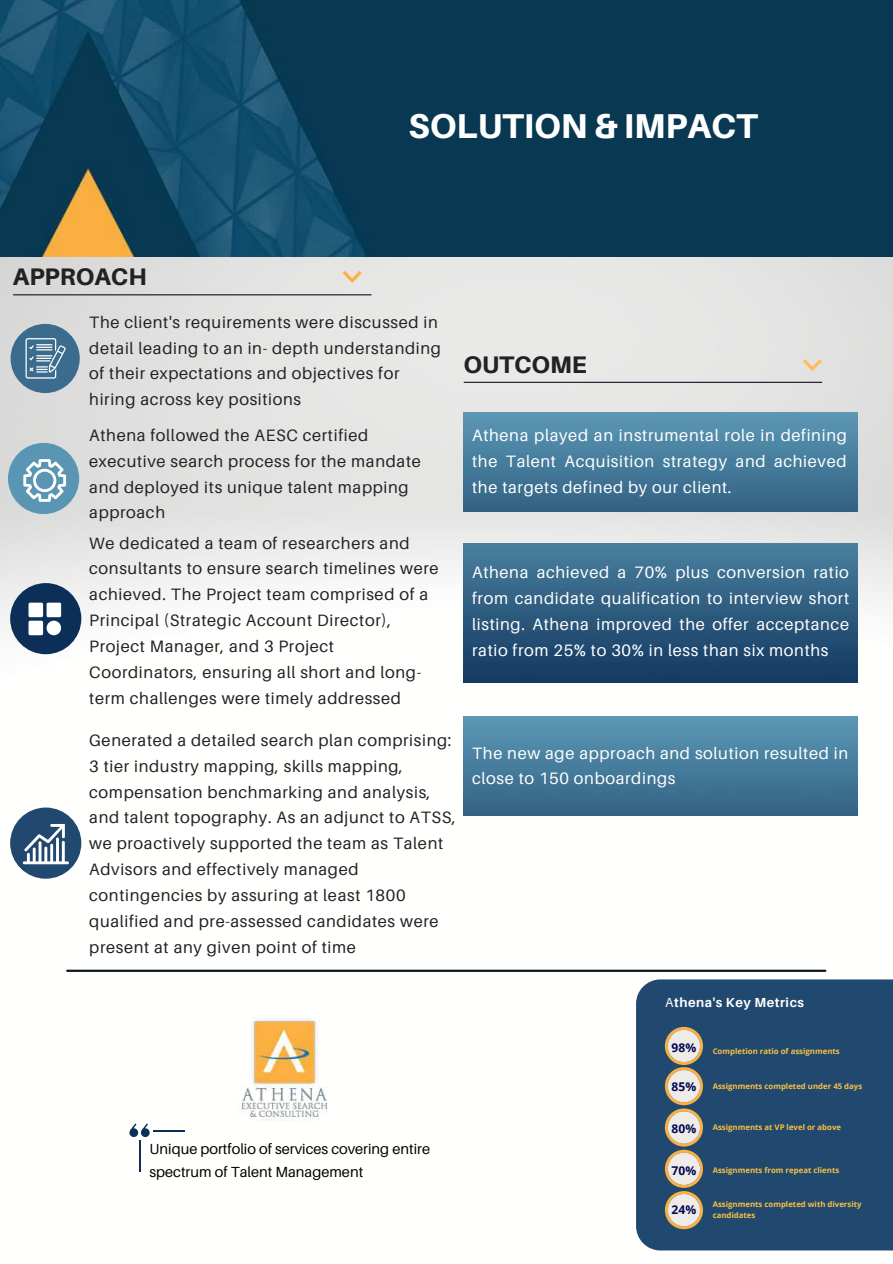
<style>
.page{position:relative;width:893px;height:1264px;background:#fff}
.page>*{position:absolute;margin:0;border:0;box-sizing:border-box;transform-origin:0 0}
.t1{font:800 34.5px "Aileron";color:#fff}
.t2{font:800 24px "Aileron";color:#222}
.t3{font:16.5px/25.8px "Aileron";letter-spacing:.04em;color:#222}
.t4{font:16.5px/25.8px "Aileron";letter-spacing:.04em;color:#fff;text-align:justify}
.t5{font:14.7px/23px "Aileron";color:#000}
.t6{font:700 13.05px "Aileron";letter-spacing:.04em;color:#fff}
.t7{font:700 12.15px "Open Sans";color:#040954}
.t8{font:700 7.8px/10.8px "Open Sans";color:#f9c041}
.s1{font-weight:400}
</style>
<div class="page">
<img style="left:0;top:256px;width:892px;height:995px">
<hr style="left:13px;top:294px;width:358px;height:1px;background:#0b1623">
<div style="left:11px;top:324px;width:69px;height:69px;background:#3b6c8d;border-radius:50%"></div>
<svg style="left:342px;top:271px;width:20px;height:12px"></svg>
<svg style="left:802px;top:359px;width:19px;height:12px"></svg>
<div style="left:8px;top:443px;width:71px;height:71px;background:#5a96b3;border-radius:50%"></div>
<svg style="left:23px;top:459px;width:43px;height:43px"></svg>
<hr style="left:464px;top:382px;width:357px;height:1px;background:#0b1623">
<div style="left:10px;top:583px;width:71px;height:71px;background:#0c2f57;border-radius:50%"></div>
<div style="left:10px;top:807px;width:71px;height:71px;background:#21496f;border-radius:50%"></div>
<svg style="left:23px;top:824px;width:46px;height:40px"></svg>
<div style="left:636px;top:979px;width:256px;height:271px;background:#21496f"></div>
<svg style="left:664px;top:1026px;width:39px;height:203px;background:#aeaa9c"></svg>
<div style="left:667px;top:1070px;width:33px;height:32px;background:#efece7;border-radius:50%"></div>
<hr style="left:67px;top:969px;width:758px;height:2px;background:#0b1623">
<div style="left:141px;top:1128px;width:9px;height:8px;background:#0c2f57;border-radius:50%"></div>
<svg style="left:142px;top:1123px;width:6px;height:7px"></svg>
<div style="left:129px;top:1128px;width:9px;height:8px;background:#0c2f57;border-radius:50%"></div>
<svg style="left:130px;top:1123px;width:6px;height:7px"></svg>
<hr style="left:139px;top:1140px;width:1px;height:31px;background:#0c2f57">
<hr style="left:153px;top:1129px;width:31px;height:2px;background:#0c2f57">
<img style="left:236px;top:1009px;width:97px;height:114px">
<div style="left:29px;top:602px;width:14px;height:15px;background:#fff;border-radius:2px"></div>
<div style="left:47px;top:602px;width:14px;height:15px;background:#fff;border-radius:2px"></div>
<div style="left:29px;top:620px;width:14px;height:15px;background:#fff;border-radius:2px"></div>
<div style="left:47px;top:620px;width:14px;height:15px;background:#fff;border-radius:50%"></div>
<img style="left:463px;top:412px;width:394px;height:99px">
<img style="left:463px;top:543px;width:394px;height:139px">
<img style="left:463px;top:717px;width:394px;height:99px">
<svg style="left:26px;top:338px;width:40px;height:40px"></svg>
<img style="left:0;top:0;width:892px;height:256px">
<h2 class="t2" style="left:13px;top:262px;width:135px">APPROACH</h2>
<h1 class="t1" style="left:408px;top:105px;width:351px">SOLUTION &amp; IMPACT</h1>
<p class="t3" style="left:89px;top:308px;width:353px">The client's requirements were discussed in detail leading to an in- depth understanding of their expectations and objectives for hiring across key positions</p>
<p class="t3" style="left:89px;top:422px;width:333px">Athena followed the AESC certified executive search process for the mandate and deployed its unique talent mapping approach</p>
<p class="t3" style="left:89px;top:529px;width:351px">We dedicated a team of researchers and consultants to ensure search timelines were achieved. The Project team comprised of a Principal (Strategic Account Director), Project Manager, and 3 Project Coordinators, ensuring all short and long&shy;term challenges were timely addressed</p>
<h2 class="t2" style="left:463px;top:350px;width:125px">OUTCOME</h2>
<p class="t4" style="left:472px;top:422px;width:376px">Athena played an instrumental role in defining the Talent Acquisition strategy and achieved the targets defined by our client.</p>
<p class="t4" style="left:472px;top:559px;width:378px">Athena achieved a 70% plus conversion ratio from candidate qualification to interview short listing. Athena improved the offer acceptance ratio from 25% to 30% in less than six months</p>
<p class="t3" style="left:89px;top:726px;width:368px">Generated a detailed search plan comprising:<br>3 tier industry mapping, skills mapping, compensation benchmarking and analysis, and talent topography. As an adjunct to ATSS, we proactively supported the team as Talent Advisors and effectively managed contingencies by assuring at least 1800 qualified and pre-assessed candidates were present at any given point of time</p>
<p class="t4" style="left:472px;top:739px;width:377px">The new age approach and solution resulted in close to 150 onboardings</p>
<p class="t5" style="left:150px;top:1136px;width:282px">Unique portfolio of services covering entire spectrum of Talent Management</p>
<p class="t6" style="left:665px;top:994px;width:140px"><span class="s1">A</span>thena's Key Metrics</p>
<p class="t7" style="left:671px;top:1038px;width:26px">98%</p>
<p class="t7" style="left:671px;top:1077px;width:26px">85%</p>
<p class="t7" style="left:671px;top:1120px;width:26px">80%</p>
<p class="t7" style="left:671px;top:1161px;width:26px">70%</p>
<p class="t7" style="left:671px;top:1200px;width:26px">24%</p>
<p class="t8" style="left:712px;top:1045px;width:129px">Completion ratio of assignments</p>
<p class="t8" style="left:712px;top:1080px;width:151px">Assignments completed under 45 days</p>
<p class="t8" style="left:712px;top:1121px;width:130px">Assignments at VP level or above</p>
<p class="t8" style="left:712px;top:1164px;width:128px">Assignments from repeat clients</p>
<p class="t8" style="left:712px;top:1198px;width:150px">Assignments completed with diversity candidates</p>
</div>
